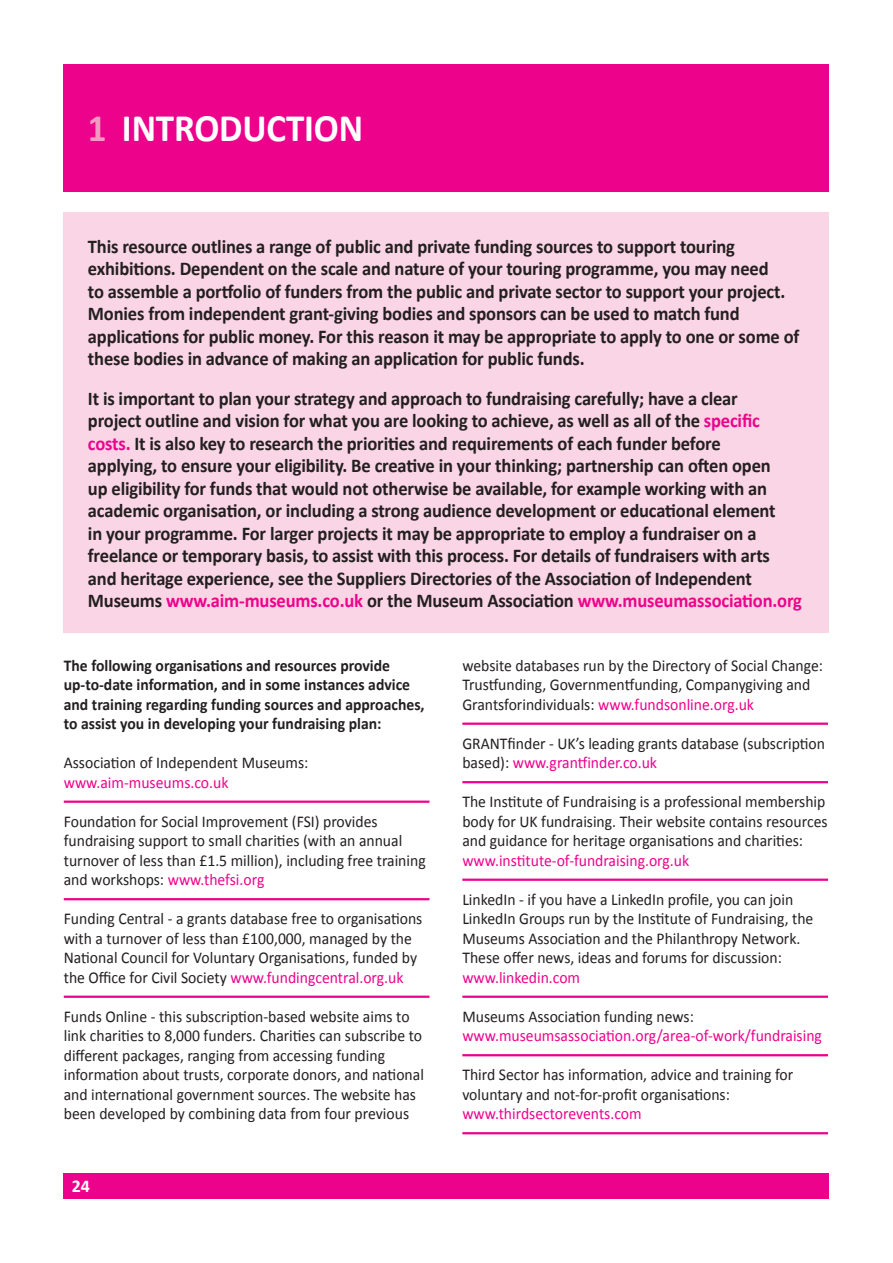
<style>
.page{position:relative;width:893px;height:1263px;background:#fff}
.page>*{position:absolute;margin:0;border:0;box-sizing:border-box;transform-origin:0 0}
.t1{font:700 39px "Calibri";letter-spacing:-.005em;color:#fff;scale:.95 1}
.pink_Intro_text{font:700 19.5px/22.5px "Calibri";letter-spacing:-.01em;color:#231f20;scale:.95 1}
.t2{font:700 18px "Calibri";color:#fff}
.Pink_Rule_paragraphs{font:16.5px/19.5px "Calibri";color:#231f20;scale:.95 1}
.Pink_Text{font:700 16.5px/19.5px "Calibri";color:#231f20;scale:.95 1}
.Pink_Rule_paragraphs-2{font:16.5px/19.5px "Calibri";color:#ed028c;scale:.95 1}
.s1{color:#f499c2}
.s2{color:#ed028c}
.s3{color:#231f20}
</style>
<div class="page">
<div style="left:64px;top:213px;width:765px;height:420px;background:#fad5e5"></div>
<div style="left:64px;top:1174px;width:765px;height:25px;background:#ed028c"></div>
<div style="left:64px;top:64px;width:765px;height:127px;background:#ed028c"></div>
<hr style="left:64px;top:800px;width:365px;height:3px;background:#ed028c">
<hr style="left:64px;top:898px;width:365px;height:2px;background:#ed028c">
<hr style="left:64px;top:995px;width:365px;height:3px;background:#ed028c">
<hr style="left:462px;top:722px;width:366px;height:3px;background:#ed028c">
<hr style="left:462px;top:781px;width:366px;height:2px;background:#ed028c">
<hr style="left:462px;top:878px;width:366px;height:3px;background:#ed028c">
<hr style="left:462px;top:995px;width:366px;height:3px;background:#ed028c">
<hr style="left:462px;top:1054px;width:366px;height:2px;background:#ed028c">
<hr style="left:462px;top:1132px;width:366px;height:2px;background:#ed028c">
<p class="t1" style="left:88px;top:103px;width:291px"><span class="s1">1</span> INTRODUCTION</p>
<p class="pink_Intro_text" style="left:88px;top:235px;width:683px">This resource outlines a range of public and private funding sources to support touring</p>
<p class="pink_Intro_text" style="left:88px;top:258px;width:750px">exhibitions. Dependent on the scale and nature of your touring programme, you may need<br>to assemble a portfolio of funders from the public and private sector to support your project.<br>Monies from independent grant-giving bodies and sponsors can be used to match fund applications for public money. For this reason it may be appropriate to apply to one or some of these bodies in advance of making an application for public funds.</p>
<p class="pink_Intro_text" style="left:88px;top:387px;width:686px">It is important to plan your strategy and approach to fundraising carefully; have a clear</p>
<p class="pink_Intro_text" style="left:88px;top:410px;width:709px">project outline and vision for what you are looking to achieve, as well as all of the <span class="s2">specific</span></p>
<p class="pink_Intro_text" style="left:88px;top:432px;width:668px"><span class="s2">costs.</span> It is also key to research the priorities and requirements of each funder before</p>
<p class="pink_Intro_text" style="left:88px;top:455px;width:720px">applying, to ensure your eligibility. Be creative in your thinking; partnership can often open</p>
<p class="pink_Intro_text" style="left:88px;top:477px;width:716px">up eligibility for funds that would not otherwise be available, for example working with an</p>
<p class="pink_Intro_text" style="left:88px;top:500px;width:725px">academic organisation, or including a strong audience development or educational element</p>
<p class="pink_Intro_text" style="left:88px;top:522px;width:705px">in your programme. For larger projects it may be appropriate to employ a fundraiser on a</p>
<p class="pink_Intro_text" style="left:88px;top:545px;width:719px">freelance or temporary basis, to assist with this process. For details of fundraisers with arts</p>
<p class="pink_Intro_text" style="left:88px;top:567px;width:753px">and heritage experience, see the Suppliers Directories of the Association of Independent<br>Museums <span class="s2">www.aim-museums.co.uk</span> or the Museum Association <span class="s2">www.museumassociation.org</span></p>
<p class="Pink_Text" style="left:64px;top:655px;width:381px">The following organisations and resources provide up-to-date information, and in some instances advice and training regarding funding sources and approaches, to assist you in developing your fundraising plan:</p>
<p class="Pink_Rule_paragraphs" style="left:64px;top:753px;width:259px">Association of Independent Museums: <span class="s2">www.aim-museums.co.uk</span></p>
<p class="Pink_Rule_paragraphs" style="left:64px;top:812px;width:382px">Foundation for Social Improvement (FSI) provides fundraising support to small charities (with an annual turnover of less than £1.5 million), including free training and workshops: <span class="s2">www.thefsi.org</span></p>
<p class="Pink_Rule_paragraphs" style="left:64px;top:909px;width:379px">Funding Central - a grants database free to organisations with a turnover of less than £100,000, managed by the National Council for Voluntary Organisations, funded by the Office for Civil Society <span class="s2">www.fundingcentral.org.uk</span></p>
<p class="Pink_Rule_paragraphs" style="left:64px;top:1007px;width:381px">Funds Online - this subscription-based website aims to link charities to 8,000 funders. Charities can subscribe to different packages, ranging from accessing funding information about trusts, corporate donors, and national and international government sources. The website has been developed by combining data from four previous</p>
<p class="t2" style="left:72px;top:1175px;width:20px">24</p>
<p class="Pink_Rule_paragraphs" style="left:462px;top:656px;width:381px">website databases run by the Directory of Social Change:<br>Trustfunding, Governmentfunding, Companygiving and<br>Grantsforindividuals: <span class="s2">www.fundsonline.org.uk</span></p>
<p class="Pink_Rule_paragraphs" style="left:462px;top:734px;width:383px">GRANTfinder - UK’s leading grants database (subscription based): <span class="s2">www.grantfinder.co.uk</span></p>
<p class="Pink_Rule_paragraphs" style="left:462px;top:792px;width:386px">The Institute of Fundraising is a professional membership body for UK fundraising. Their website contains resources and guidance for heritage organisations and charities: <span class="s2">www.institute-of-fundraising.org.uk</span></p>
<p class="Pink_Rule_paragraphs" style="left:462px;top:890px;width:371px">LinkedIn - if you have a LinkedIn profile, you can join LinkedIn Groups run by the Institute of Fundraising, the Museums Association and the Philanthropy Network.<br>These offer news, ideas and forums for discussion: <span class="s2">www.linkedin.com</span></p>
<p class="Pink_Rule_paragraphs-2" style="left:462px;top:1007px;width:380px"><span class="s3">Museums Association funding news: </span>www.museumsassociation.org/area-of-work/fundraising</p>
<p class="Pink_Rule_paragraphs" style="left:462px;top:1065px;width:350px">Third Sector has information, advice and training for voluntary and not-for-profit organisations: <span class="s2">www.thirdsectorevents.com</span></p>
</div>
